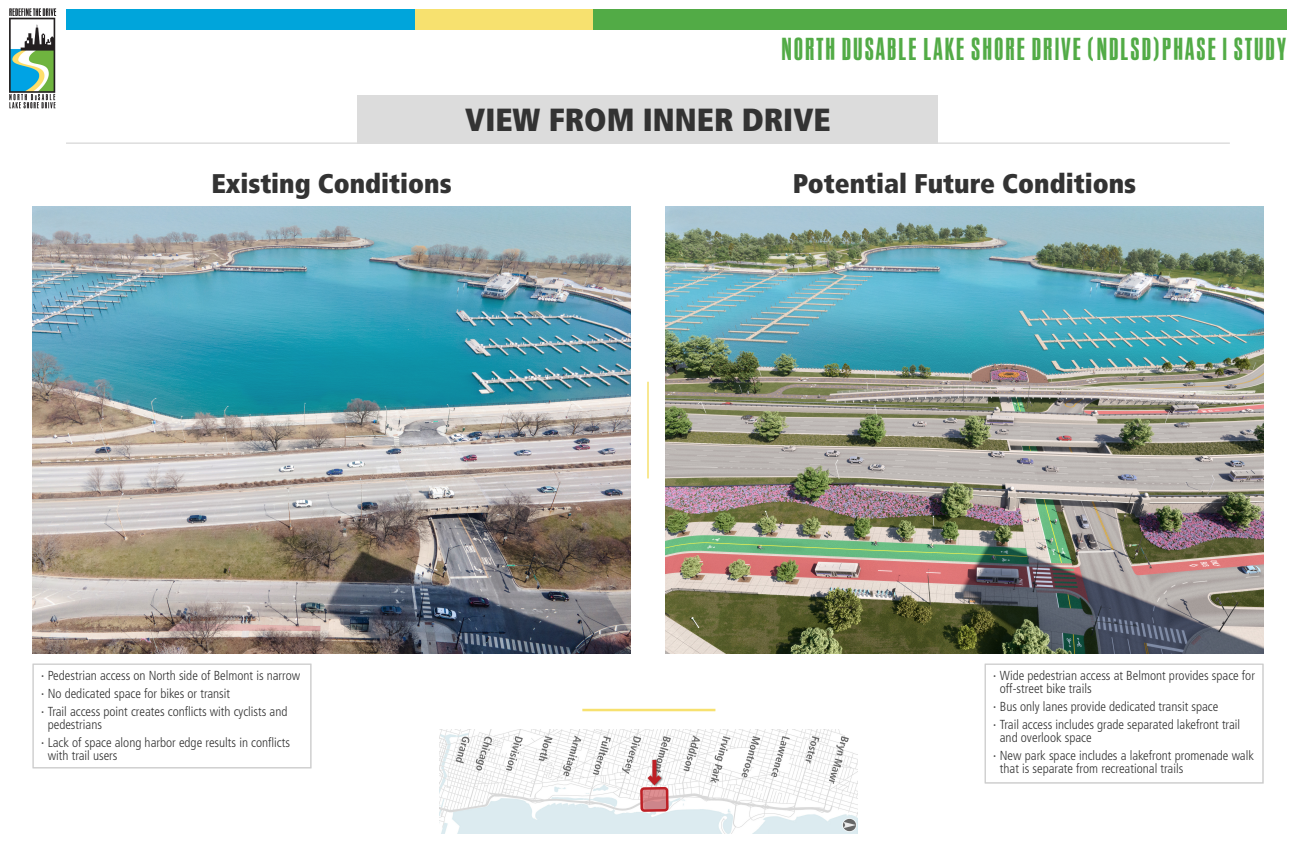
<style>
.page{position:relative;width:1296px;height:864px;background:#fff}
.page>*{position:absolute;margin:0;border:0;box-sizing:border-box;transform-origin:0 0}
.t1{font:900 condensed 32px "Frutiger LT Std";color:#333}
.t2{font:900 condensed 27px "Frutiger LT Std";color:#333}
.t3{font:24.5px "OPTI Aurora Condensed";letter-spacing:.05em;color:#52ab46;scale:1.08 1}
.t4{font:300 condensed 13.1px/13.1px "Frutiger LT Std";color:#333}
.s1{font-weight:400}
</style>
<div class="page">
<div style="left:67px;top:9px;width:348px;height:20px;background:#00a5db"></div>
<div style="left:415px;top:9px;width:178px;height:20px;background:#f7e16f"></div>
<img style="left:9px;top:9px;width:47px;height:100px">
<div style="left:593px;top:9px;width:694px;height:20px;background:#52ab46"></div>
<hr style="left:66px;top:143px;width:1164px;height:1px;background:#ccc">
<div style="left:358px;top:95px;width:580px;height:48px;background:#dcdcdc"></div>
<img style="left:33px;top:207px;width:597px;height:447px">
<img style="left:666px;top:207px;width:597px;height:447px">
<hr style="left:647px;top:382px;width:2px;height:96px;background:#f7e16f">
<img style="left:440px;top:729px;width:418px;height:104px">
<div style="left:647px;top:759px;width:17px;height:29px;background:#4b4b4b;opacity:.75"></div>
<svg style="left:652px;top:760px;width:4px;height:11px"></svg>
<svg style="left:639px;top:771px;width:31px;height:42px"></svg>
<hr style="left:582px;top:709px;width:133px;height:2px;background:#f7e16f">
<div style="left:985px;top:664px;width:278px;height:119px;border:1px solid #ccc"></div>
<div style="left:33px;top:664px;width:278px;height:104px;border:1px solid #ccc"></div>
<svg style="left:843px;top:818px;width:13px;height:13px"></svg>
<h3 class="t3" style="left:782px;top:29px;width:469px">NORTH DUSABLE LAKE SHORE DRIVE (NDLSD)PHASE I STUDY</h3>
<p class="t1" style="left:465px;top:100px;width:367px">VIEW FROM INNER DRIVE</p>
<p class="t2" style="left:211px;top:167px;width:242px">Existing Conditions</p>
<p class="t2" style="left:793px;top:167px;width:345px">Potential Future Conditions</p>
<p class="t4" style="left:41px;top:669px;width:261px"><span class="s1">∙</span> Pedestrian access on North side of Belmont is narrow</p>
<p class="t4" style="left:41px;top:687px;width:191px"><span class="s1">∙</span> No dedicated space for bikes or transit</p>
<p class="t4" style="left:48px;top:705px;width:241px;text-indent:-7px"><span class="s1">∙</span> Trail access point creates conflicts with cyclists and pedestrians</p>
<p class="t4" style="left:48px;top:736px;width:244px;text-indent:-7px"><span class="s1">∙</span> Lack of space along harbor edge results in conflicts with trail users</p>
<p class="t4" style="left:1000px;top:669px;width:257px;text-indent:-7px"><span class="s1">∙</span> Wide pedestrian access at Belmont provides space for off-street bike trails</p>
<p class="t4" style="left:993px;top:700px;width:227px"><span class="s1">∙</span> Bus only lanes provide dedicated transit space</p>
<p class="t4" style="left:1000px;top:718px;width:242px;text-indent:-7px"><span class="s1">∙</span> Trail access includes grade separated lakefront trail and overlook space</p>
<p class="t4" style="left:1000px;top:749px;width:256px;text-indent:-7px"><span class="s1">∙</span> New park space includes a lakefront promenade walk that is separate from recreational trails</p>
</div>
